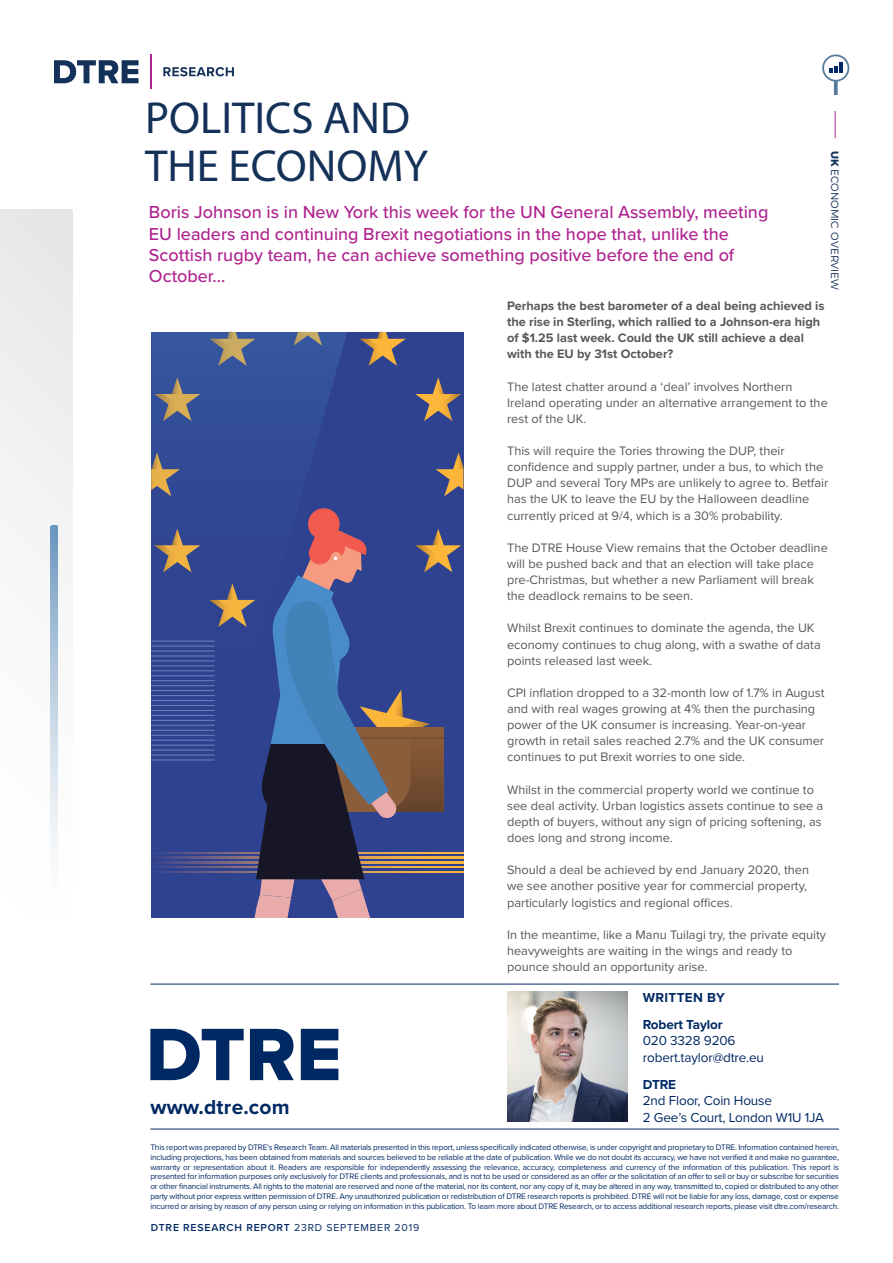
<style>
.page{position:relative;width:893px;height:1263px;background:#fff}
.page>*{position:absolute;margin:0;border:0;box-sizing:border-box;transform-origin:0 0}
.t1{font:45px "Myriad Pro";color:#143159}
.t2{font:700 21px "Proxima Nova";letter-spacing:.01em;color:#002964}
.t3{font:500 18px/21.3px "Proxima Nova";color:#af248f}
.t4{font:13.5px "Proxima Nova";letter-spacing:-.01em;color:#002964}
.t5{font:700 13.5px "Proxima Nova";letter-spacing:-.01em;color:#002964}
.t6{font:700 13.5px "Proxima Nova";letter-spacing:.025em;color:#002964}
.t7{font:12.75px/16.2px "Proxima Nova";color:#57585a}
.t8{font:700 12.75px/16.2px "Proxima Nova";color:#57585a}
.t9{font:600 10.5px "Proxima Nova";letter-spacing:.075em;color:#002964}
.t10{font:300 10.5px "Montserrat";color:#143159}
.t11{font:8.25px/9.8px "Proxima Nova";letter-spacing:-.02em;color:#002964;text-align:justify}
.s1{font-weight:700}
.s2{font-weight:400}
</style>
<div class="page">
<div style="left:151px;top:452px;width:312px;height:465px;background:#2f428f"></div>
<div style="left:1px;top:210px;width:71px;height:707px;background:linear-gradient(to right,#f7f7f7,#eff0f1)"></div>
<svg style="left:51px;top:526px;width:6px;height:391px"></svg>
<div style="left:151px;top:332px;width:312px;height:120px;background:#2f428f"></div>
<svg style="left:360px;top:332px;width:46px;height:34px"></svg>
<svg style="left:415px;top:377px;width:46px;height:44px"></svg>
<svg style="left:435px;top:452px;width:28px;height:44px"></svg>
<svg style="left:158px;top:852px;width:305px;height:1px"></svg>
<svg style="left:158px;top:857px;width:305px;height:1px"></svg>
<svg style="left:158px;top:862px;width:305px;height:1px"></svg>
<svg style="left:158px;top:866px;width:305px;height:2px"></svg>
<svg style="left:158px;top:871px;width:305px;height:2px"></svg>
<svg style="left:151px;top:332px;width:196px;height:429px"></svg>
<svg style="left:209px;top:506px;width:252px;height:411px"></svg>
<svg style="left:163px;top:67px;width:71px;height:9px"></svg>
<hr style="left:150px;top:54px;width:2px;height:35px;background:#af248f">
<svg style="left:54px;top:60px;width:85px;height:23px"></svg>
<svg style="left:835px;top:111px;width:1px;height:27px"></svg>
<svg style="left:822px;top:54px;width:28px;height:41px"></svg>
<svg style="left:150px;top:1029px;width:94px;height:51px"></svg>
<svg style="left:250px;top:1029px;width:44px;height:51px"></svg>
<svg style="left:301px;top:1029px;width:37px;height:51px"></svg>
<hr style="left:150px;top:1129px;width:689px;height:1px;background:#002964">
<hr style="left:150px;top:984px;width:689px;height:1px;background:#002964">
<img style="left:507px;top:991px;width:120px;height:131px">
<p class="t1" style="left:145px;top:90px;width:267px">POLITICS AND</p>
<p class="t1" style="left:145px;top:138px;width:284px">THE ECONOMY</p>
<p class="t3" style="left:149px;top:201px;width:621px">Boris Johnson is in New York this week for the UN General Assembly, meeting EU leaders and continuing Brexit negotiations in the hope that, unlike the Scottish rugby team, he can achieve something positive before the end of October...</p>
<p class="t8" style="left:507px;top:297px;width:319px">Perhaps the best barometer of a deal being achieved is the rise in Sterling, which rallied to a Johnson-era high of $1.25 last week. Could the UK still achieve a deal with the EU by 31st October?</p>
<p class="t7" style="left:507px;top:378px;width:322px">The latest chatter around a ‘deal’ involves Northern<br>Ireland operating under an alternative arrangement to the rest of the UK.</p>
<p class="t7" style="left:507px;top:442px;width:323px">This will require the Tories throwing the DUP, their confidence and supply partner, under a bus, to which the DUP and several Tory MPs are unlikely to agree to. Betfair has the UK to leave the EU by the Halloween deadline currently priced at 9/4, which is a 30% probability.</p>
<p class="t7" style="left:507px;top:539px;width:322px">The DTRE House View remains that the October deadline will be pushed back and that an election will take place pre-Christmas, but whether a new Parliament will break the deadlock remains to be seen.</p>
<p class="t7" style="left:507px;top:619px;width:315px">Whilst Brexit continues to dominate the agenda, the UK economy continues to chug along, with a swathe of data points released last week.</p>
<p class="t7" style="left:507px;top:684px;width:319px">CPI inflation dropped to a 32-month low of 1.7% in August and with real wages growing at 4% then the purchasing power of the UK consumer is increasing. Year-on-year growth in retail sales reached 2.7% and the UK consumer continues to put Brexit worries to one side.</p>
<p class="t7" style="left:507px;top:781px;width:318px">Whilst in the commercial property world we continue to see deal activity. Urban logistics assets continue to see a depth of buyers, without any sign of pricing softening, as does long and strong income.</p>
<p class="t7" style="left:507px;top:861px;width:304px">Should a deal be achieved by end January 2020, then we see another positive year for commercial property, particularly logistics and regional offices.</p>
<p class="t7" style="left:507px;top:926px;width:320px">In the meantime, like a Manu Tuilagi try, the private equity heavyweights are waiting in the wings and ready to pounce should an opportunity arise.</p>
<p class="t10" style="left:843px;top:151px;width:140px;rotate:90deg"><span class="s1">UK</span> ECONOMIC OVERVIEW</p>
<p class="t2" style="left:150px;top:1092px;width:141px">www.dtre.com</p>
<p class="t6" style="left:643px;top:987px;width:83px">WRITTEN BY</p>
<p class="t5" style="left:643px;top:1014px;width:81px">Robert Taylor</p>
<p class="t4" style="left:643px;top:1031px;width:94px">020 3328 9206</p>
<p class="t4" style="left:643px;top:1047px;width:123px">robert.taylor@dtre.eu</p>
<p class="t5" style="left:643px;top:1074px;width:35px">DTRE</p>
<p class="t4" style="left:643px;top:1091px;width:131px">2nd Floor, Coin House</p>
<p class="t4" style="left:643px;top:1107px;width:183px">2 Gee’s Court, London W1U 1JA</p>
<p class="t11" style="left:150px;top:1142px;width:690px">This report was prepared by DTRE’s Research Team. All materials presented in this report, unless specifically indicated otherwise, is under copyright and proprietary to DTRE. Information contained herein, including projections, has been obtained from materials and sources believed to be reliable at the date of publication. While we do not doubt its accuracy, we have not verified it and make no guarantee, warranty or representation about it. Readers are responsible for independently assessing the relevance, accuracy, completeness and currency of the information of this publication. This report is presented for information purposes only exclusively for DTRE clients and professionals, and is not to be used or considered as an offer or the solicitation of an offer to sell or buy or subscribe for securities or other financial instruments. All rights to the material are reserved and none of the material, nor its content, nor any copy of it, may be altered in any way, transmitted to, copied or distributed to any other party without prior express written permission of DTRE. Any unauthorized publication or redistribution of DTRE research reports is prohibited. DTRE will not be liable for any loss, damage, cost or expense incurred or arising by reason of any person using or relying on information in this publication. To learn more about DTRE Research, or to access additional research reports, please visit dtre.com/research.</p>
<p class="t9" style="left:151px;top:1220px;width:270px">DTRE RESEARCH REPORT <span class="s2">23RD SEPTEMBER 2019</span></p>
</div>
